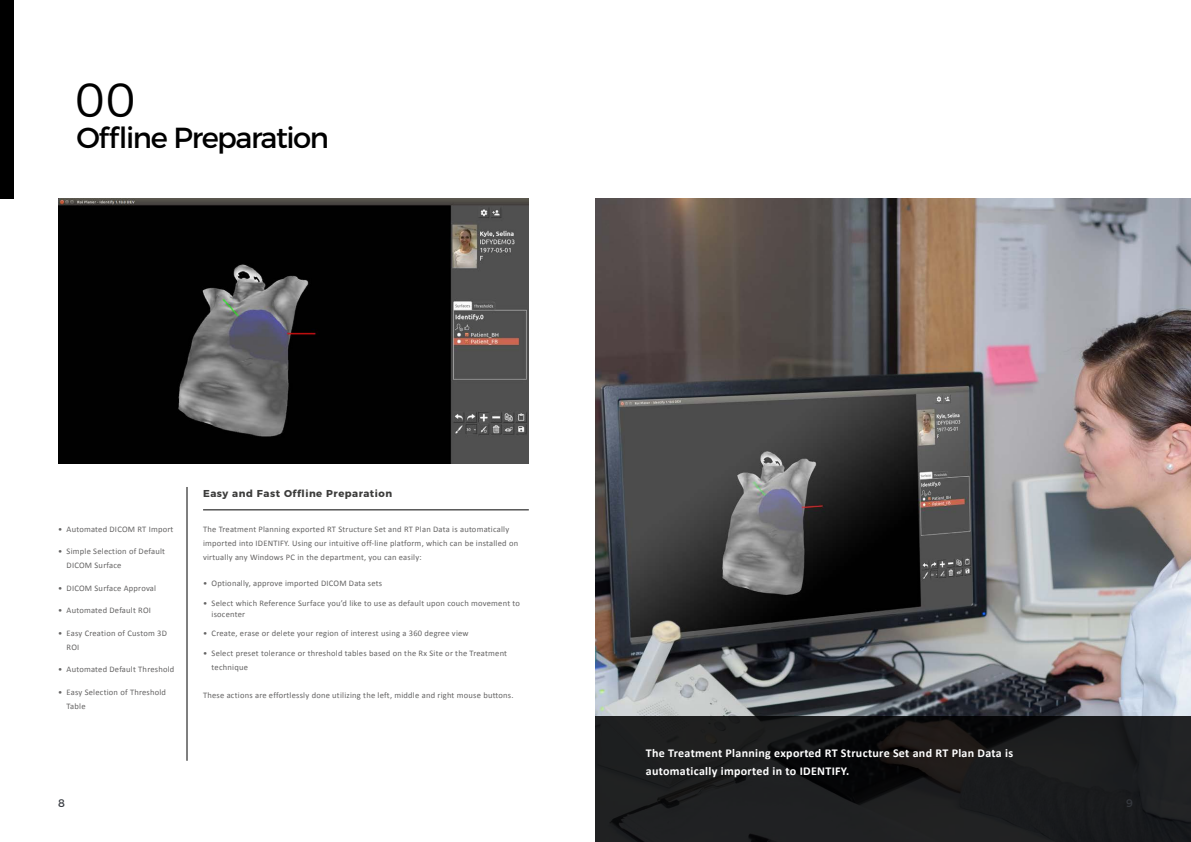
<style>
.page{position:relative;width:1191px;height:842px;background:#fff}
.page>*{position:absolute;margin:0;border:0;box-sizing:border-box;transform-origin:0 0}
.title_spreads_number{font:300 48px "Montserrat";color:#000}
.big_spread_titles{font:29px "Montserrat";letter-spacing:-.05em;color:#000}
.bold_italic_-_12_lea{font:700 12px/18px "Calibri";letter-spacing:.025em;color:#fff}
.t1{font:11px "Montserrat";color:#36393f}
.bold_subtitles_-_10{font:700 10px "Montserrat";letter-spacing:.05em;color:#3c3c3b}
.flow_text_8_5_-_lead{font:8.5px/14px "Calibri";letter-spacing:.025em;color:#646363}
</style>
<div class="page">
<img style="left:595px;top:199px;width:596px;height:517px">
<hr style="left:187px;top:487px;width:1px;height:274px;background:#000">
<hr style="left:203px;top:510px;width:326px;height:1px;background:#000">
<div style="left:0;top:0;width:14px;height:199px;background:#000"></div>
<img style="left:58px;top:199px;width:471px;height:265px">
<svg style="left:595px;top:716px;width:596px;height:126px;background:#1a1a1c"></svg>
<p class="title_spreads_number" style="left:75px;top:62px;width:62px">00</p>
<p class="big_spread_titles" style="left:77px;top:115px;width:254px">Offline Preparation</p>
<p class="flow_text_8_5_-_lead" style="left:58px;top:521px;width:117px">• Automated DICOM RT Import</p>
<p class="flow_text_8_5_-_lead" style="left:67px;top:544px;width:100px;text-indent:-9px">• Simple Selection of Default<br>DICOM Surface</p>
<p class="flow_text_8_5_-_lead" style="left:58px;top:580px;width:100px">• DICOM Surface Approval</p>
<p class="flow_text_8_5_-_lead" style="left:58px;top:603px;width:94px">• Automated Default ROI</p>
<p class="flow_text_8_5_-_lead" style="left:67px;top:625px;width:102px;text-indent:-9px">• Easy Creation of Custom 3D<br>ROI</p>
<p class="flow_text_8_5_-_lead" style="left:58px;top:662px;width:118px">• Automated Default Threshold</p>
<p class="flow_text_8_5_-_lead" style="left:67px;top:685px;width:101px;text-indent:-9px">• Easy Selection of Threshold<br>Table</p>
<p class="bold_subtitles_-_10" style="left:203px;top:485px;width:190px">Easy and Fast Offline Preparation</p>
<p class="flow_text_8_5_-_lead" style="left:203px;top:521px;width:317px">The Treatment Planning exported RT Structure Set and RT Plan Data is automatically imported into IDENTIFY. Using our intuitive off-line platform, which can be installed on virtually any Windows PC in the department, you can easily:</p>
<p class="flow_text_8_5_-_lead" style="left:203px;top:576px;width:181px">• Optionally, approve imported DICOM Data sets</p>
<p class="flow_text_8_5_-_lead" style="left:212px;top:597px;width:310px;line-height:11px;text-indent:-9px">• Select which Reference Surface you’d like to use as default upon couch movement to isocenter</p>
<p class="flow_text_8_5_-_lead" style="left:203px;top:626px;width:267px">• Create, erase or delete your region of interest using a 360 degree view</p>
<p class="flow_text_8_5_-_lead" style="left:212px;top:645px;width:297px;text-indent:-9px">• Select preset tolerance or threshold tables based on the Rx Site or the Treatment technique</p>
<p class="flow_text_8_5_-_lead" style="left:203px;top:688px;width:312px">These actions are effortlessly done utilizing the left, middle and right mouse buttons.</p>
<p class="bold_italic_-_12_lea" style="left:646px;top:744px;width:369px">The Treatment Planning exported RT Structure Set and RT Plan Data is automatically imported in to IDENTIFY.</p>
<p class="t1" style="left:58px;top:794px;width:8px">8</p>
<p class="t1" style="left:1126px;top:794px;width:8px">9</p>
</div>
